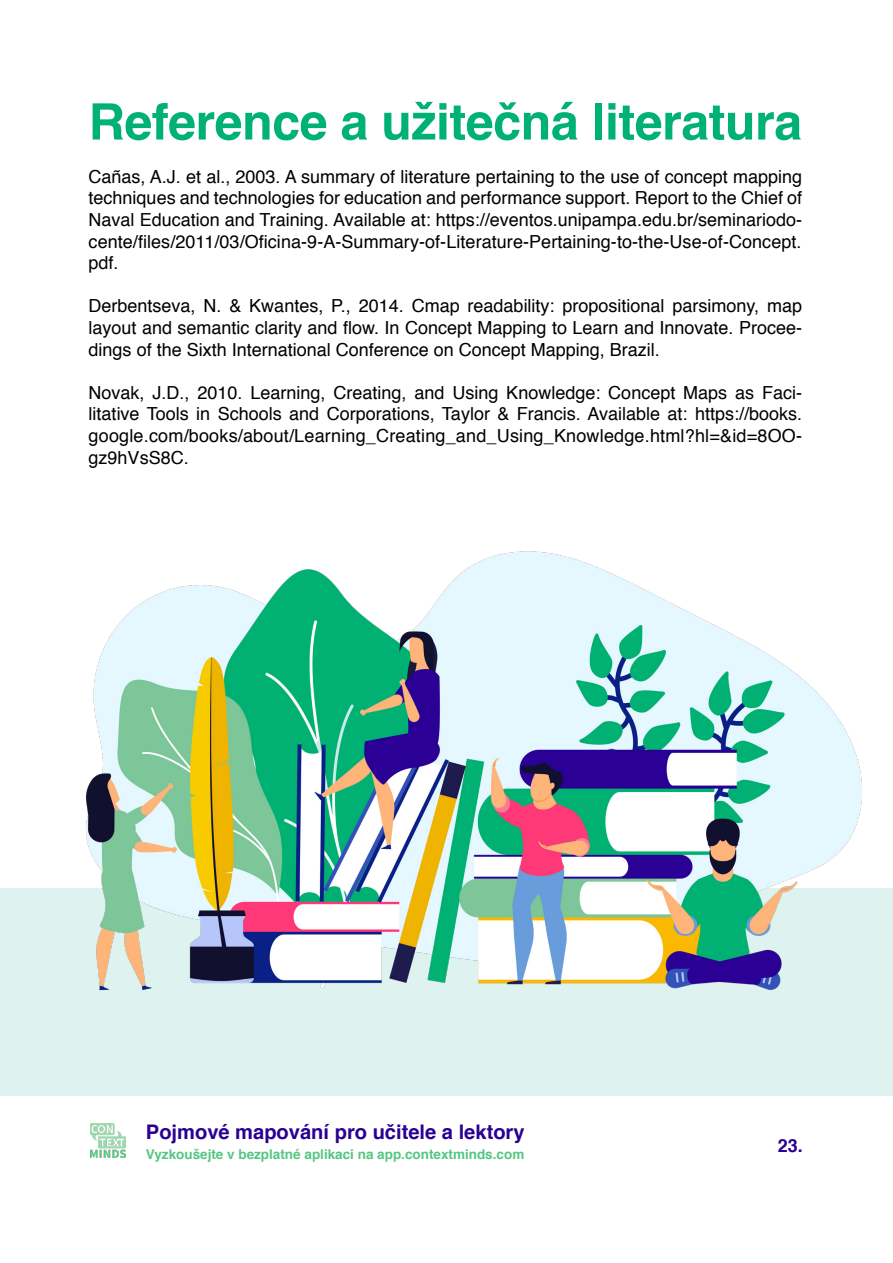
<style>
.page{position:relative;width:893px;height:1263px;background:#fff}
.page>*{position:absolute;margin:0;border:0;box-sizing:border-box;transform-origin:0 0}
.t1{font:700 50.25px "Helvetica";letter-spacing:-.01em;color:#00b174}
.t2{font:700 20.1px "Helvetica";color:#2a0092}
.t3{font:18px/21.6px "Helvetica";letter-spacing:.005em;color:#000;text-align:justify}
.t4{font:700 18px "Helvetica";color:#2a0092}
.t5{font:700 13.5px "Helvetica";color:#55c682}
</style>
<div class="page">
<img style="left:0;top:551px;width:882px;height:545px">
<img style="left:90px;top:1123px;width:36px;height:35px">
<h1 class="t1" style="left:89px;top:81px;width:715px">Reference a užitečná literatura</h1>
<p class="t3" style="left:89px;top:166px;width:715px">Cañas, A.J. et al., 2003. A summary of literature pertaining to the use of concept mapping techniques and technologies for education and performance support. Report to the Chief of Naval Education and Training. Available at: https://eventos.unipampa.edu.br/seminariodo&shy;cente/files/2011/03/Oficina-9-A-Summary-of-Literature-Pertaining-to-the-Use-of-Concept. pdf.</p>
<p class="t3" style="left:89px;top:296px;width:715px">Derbentseva, N. &amp; Kwantes, P., 2014. Cmap readability: propositional parsimony, map layout and semantic clarity and flow. In Concept Mapping to Learn and Innovate. Procee&shy;dings of the Sixth International Conference on Concept Mapping, Brazil.</p>
<p class="t3" style="left:89px;top:382px;width:715px">Novak, J.D., 2010. Learning, Creating, and Using Knowledge: Concept Maps as Faci&shy;litative Tools in Schools and Corporations, Taylor &amp; Francis. Available at: https://books. google.com/books/about/Learning_Creating_and_Using_Knowledge.html?hl=&amp;id=8OO&shy;gz9hVsS8C.</p>
<p class="t2" style="left:146px;top:1116px;width:380px">Pojmové mapování pro učitele a lektory</p>
<p class="t5" style="left:146px;top:1143px;width:380px">Vyzkoušejte v bezplatné aplikaci na app.contextminds.com</p>
<p class="t4" style="left:778px;top:1131px;width:27px">23.</p>
</div>
